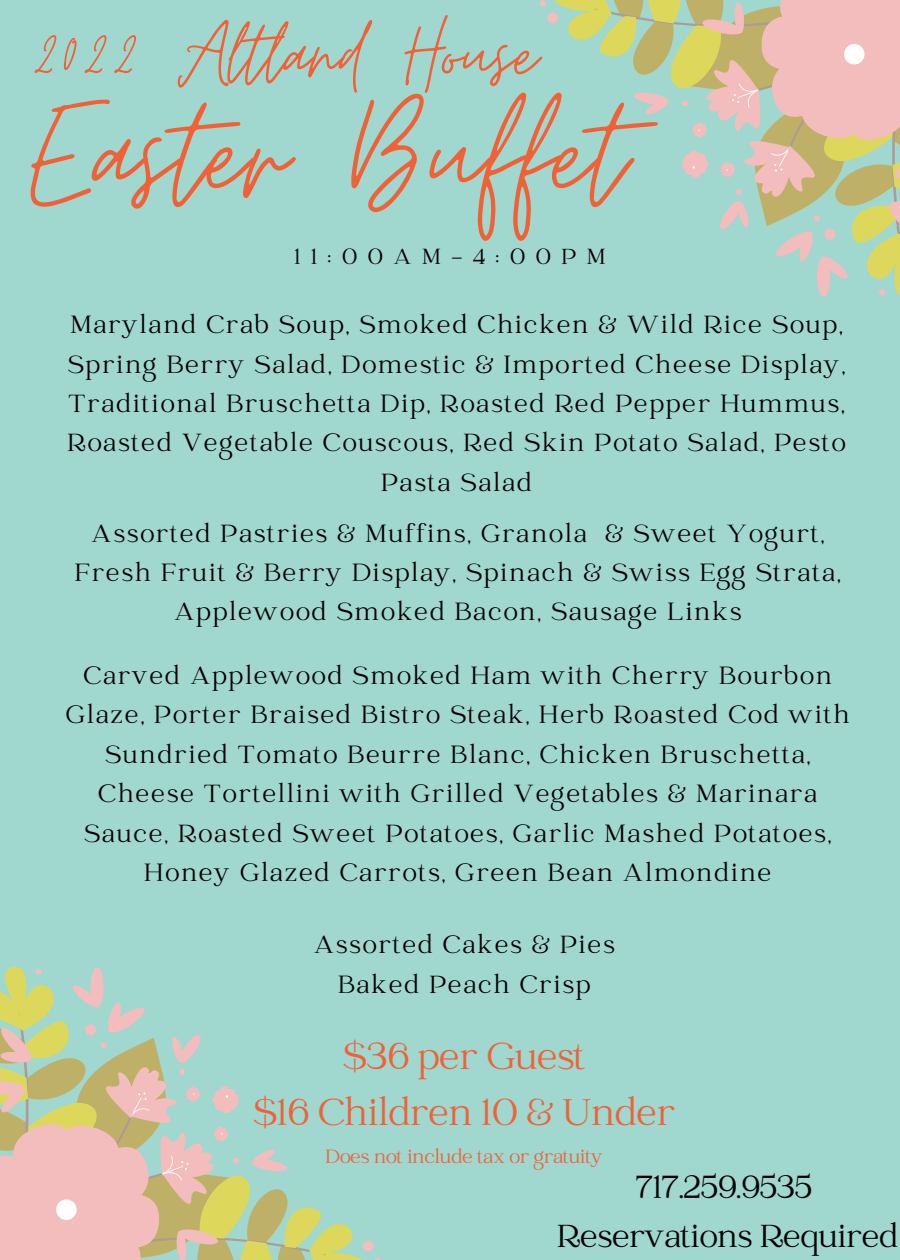
<style>
.page{position:relative;width:900px;height:1260px;background:#a0d7cf}
.page>*{position:absolute;margin:0;border:0;box-sizing:border-box;transform-origin:0 0}
.t1{font:167.75px "Moon Time";color:#f16136}
.t2{font:97.5px "Moon Time";color:#f16136}
.t3{font:41px "Catchy Mager";color:#f16136}
.t4{font:35.25px "Catchy Mager";color:#000}
.t5{font:27.5px/39.5px "Catchy Mager";letter-spacing:.075em;color:#000;text-align:center}
.t6{font:24.25px "Catchy Mager";letter-spacing:.445em;color:#000}
.t7{font:21px "Catchy Mager";color:#f16136}
</style>
<div class="page">
<svg style="left:0;top:967px;width:381px;height:293px"></svg>
<svg style="left:540px;top:0;width:360px;height:297px"></svg>
<p class="t2" style="left:30px;top:-4px;width:509px">2022 Altland House</p>
<p class="t1" style="left:31px;top:53px;width:597px">Easter Buffet</p>
<p class="t6" style="left:295px;top:245px;width:313px">11:00AM-4:00PM</p>
<p class="t5" style="left:67px;top:307px;width:780px">Maryland Crab Soup, Smoked Chicken &amp; Wild Rice Soup, Spring Berry Salad, Domestic &amp; Imported Cheese Display, Traditional Bruschetta Dip, Roasted Red Pepper Hummus, Roasted Vegetable Couscous, Red Skin Potato Salad, Pesto Pasta Salad</p>
<p class="t5" style="left:75px;top:515px;width:767px">Assorted Pastries &amp; Muffins, Granola &amp; Sweet Yogurt,<br>Fresh Fruit &amp; Berry Display, Spinach &amp; Swiss Egg Strata,<br>Applewood Smoked Bacon, Sausage Links</p>
<p class="t5" style="left:66px;top:658px;width:785px">Carved Applewood Smoked Ham with Cherry Bourbon Glaze, Porter Braised Bistro Steak, Herb Roasted Cod with Sundried Tomato Beurre Blanc, Chicken Bruschetta, Cheese Tortellini with Grilled Vegetables &amp; Marinara Sauce, Roasted Sweet Potatoes, Garlic Mashed Potatoes, Honey Glazed Carrots, Green Bean Almondine</p>
<p class="t5" style="left:314px;top:927px;width:302px">Assorted Cakes &amp; Pies</p>
<p class="t5" style="left:338px;top:967px;width:254px">Baked Peach Crisp</p>
<p class="t3" style="left:343px;top:1036px;width:244px">$36 per Guest</p>
<p class="t3" style="left:253px;top:1092px;width:423px">$16 Children 10 &amp; Under</p>
<p class="t7" style="left:326px;top:1147px;width:279px">Does not include tax or gratuity</p>
<p class="t4" style="left:636px;top:1170px;width:177px">717.259.9535</p>
<p class="t4" style="left:557px;top:1219px;width:343px">Reservations Required</p>
</div>
